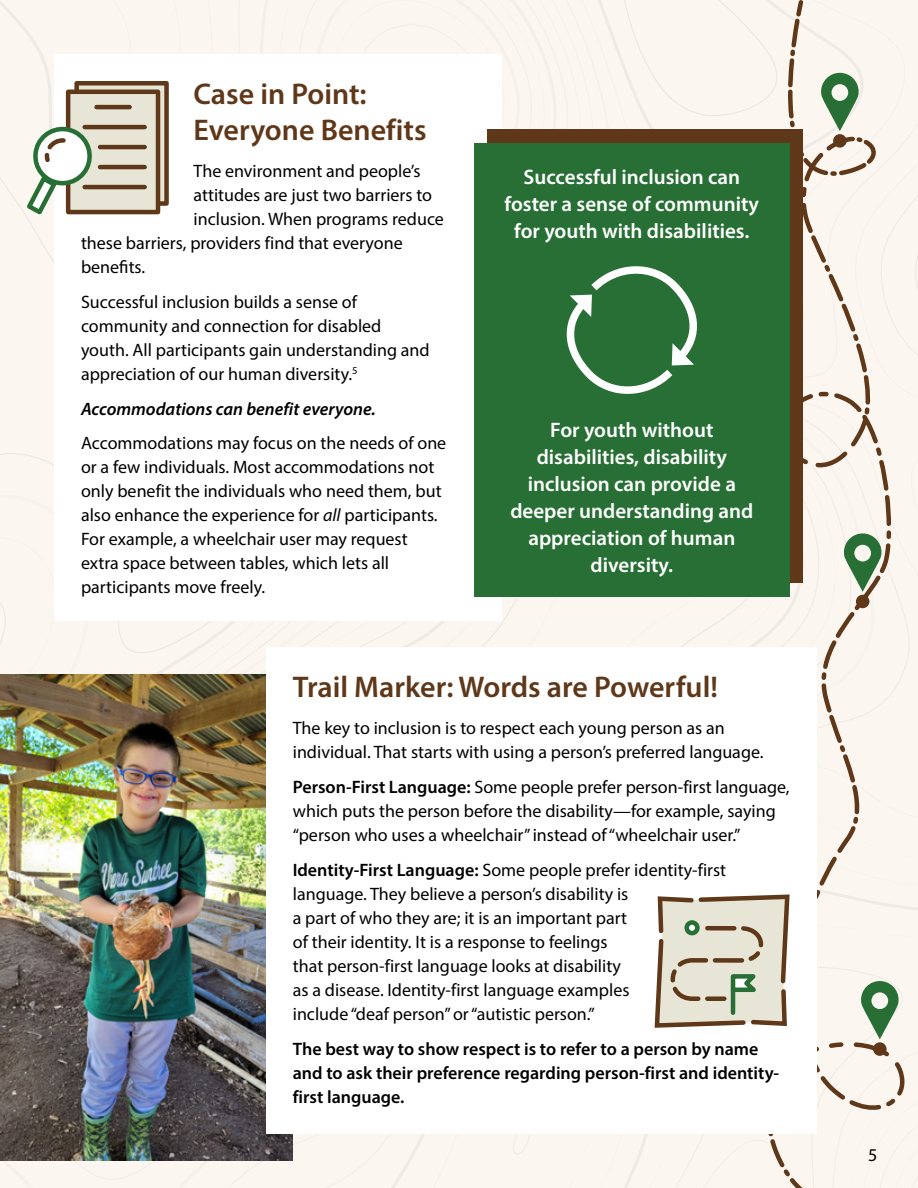
<style>
.page{position:relative;width:918px;height:1188px;background:#fff}
.page>*{position:absolute;margin:0;border:0;box-sizing:border-box;transform-origin:0 0}
.Case_Marker__h2{font:600 30px/36px "Myriad Pro";color:#5f3719}
.Callout_box_white{font:600 21px/27px "Myriad Pro";color:#fff;text-align:center}
.t1{font:18px/24px "Myriad Pro";color:#000}
.t2{font:600 18px/24px "Myriad Pro";color:#000}
.t3{font:italic 600 18px "Myriad Pro";color:#000}
.s1{font-style:italic}
.s2{font-weight:600}
</style>
<div class="page">
<svg style="left:512px;top:1134px;width:20px;height:21px"></svg>
<div style="left:0;top:0;width:92px;height:674px;background:#fbf6f0"></div>
<div style="left:0;top:1134px;width:373px;height:54px;background:#fbf6f0"></div>
<div style="left:577px;top:851px;width:341px;height:337px;background:#fbf6f0"></div>
<svg style="left:193px;top:596px;width:365px;height:78px;fill:#fbf6f0"></svg>
<div style="left:141px;top:0;width:417px;height:130px;background:#fbf6f0"></div>
<div style="left:817px;top:686px;width:89px;height:167px;background:#fbf6f0"></div>
<div style="left:54px;top:54px;width:447px;height:566px;background:#fff"></div>
<svg style="left:74px;top:81px;width:95px;height:125px;background:#9a836c"></svg>
<div style="left:66px;top:90px;width:94px;height:124px;background:#e7e5d6;border:4px solid #5f3719"></div>
<hr style="left:97px;top:105px;width:33px;height:4px;background:#5f3719">
<hr style="left:85px;top:125px;width:60px;height:4px;background:#5f3719">
<hr style="left:100px;top:145px;width:45px;height:4px;background:#5f3719">
<hr style="left:100px;top:165px;width:45px;height:4px;background:#5f3719">
<hr style="left:85px;top:185px;width:60px;height:4px;background:#5f3719">
<svg style="left:25px;top:119px;width:75px;height:101px"></svg>
<div style="left:474px;top:143px;width:316px;height:453px;background:#276f34"></div>
<svg style="left:558px;top:0;width:360px;height:686px"></svg>
<img style="left:0;top:674px;width:293px;height:487px">
<div style="left:266px;top:647px;width:551px;height:487px;background:#fff"></div>
<svg style="left:652px;top:853px;width:266px;height:335px"></svg>
<h2 class="Case_Marker__h2" style="left:194px;top:75px;width:235px">Case in Point:<br>Everyone Benefits</h2>
<p class="t1" style="left:194px;top:159px;width:228px">The environment and people’s</p>
<p class="t1" style="left:194px;top:183px;width:240px">attitudes are just two barriers to</p>
<p class="t1" style="left:194px;top:207px;width:252px">inclusion. When programs reduce</p>
<p class="t1" style="left:81px;top:231px;width:323px">these barriers, providers find that everyone</p>
<p class="t1" style="left:81px;top:255px;width:66px">benefits.</p>
<p class="t1" style="left:81px;top:289px;width:350px">Successful inclusion builds a sense of community and connection for disabled youth. All participants gain understanding and appreciation of our human diversity.<sup>5</sup></p>
<p class="t3" style="left:81px;top:397px;width:296px">Accommodations can benefit everyone.</p>
<p class="t1" style="left:81px;top:431px;width:367px">Accommodations may focus on the needs of one or a few individuals. Most accommodations not only benefit the individuals who need them, but also enhance the experience for <span class="s1">all</span> participants.<br>For example, a wheelchair user may request extra space between tables, which lets all participants move freely.</p>
<p class="Callout_box_white" style="left:505px;top:163px;width:256px">Successful inclusion can foster a sense of community for youth with disabilities.</p>
<p class="Callout_box_white" style="left:510px;top:416px;width:244px">For youth without disabilities, disability inclusion can provide a deeper understanding and appreciation of human diversity.</p>
<h2 class="Case_Marker__h2" style="left:293px;top:668px;width:427px">Trail Marker: Words are Powerful!</h2>
<p class="t1" style="left:293px;top:716px;width:472px">The key to inclusion is to respect each young person as an individual. That starts with using a person’s preferred language.</p>
<p class="t1" style="left:293px;top:775px;width:498px"><span class="s2">Person-First Language:</span> Some people prefer person-first language, which puts the person before the disability—for example, saying “person who uses a wheelchair” instead of “wheelchair user.”</p>
<p class="t1" style="left:293px;top:858px;width:435px"><span class="s2">Identity-First Language:</span> Some people prefer identity-first language. They believe a person’s disability is<br>a part of who they are; it is an important part<br>of their identity. It is a response to feelings<br>that person-first language looks at disability<br>as a disease. Identity-first language examples<br>include “deaf person” or “autistic person.”</p>
<p class="t2" style="left:293px;top:1036px;width:488px">The best way to show respect is to refer to a person by name and to ask their preference regarding person-first and identity&shy;first language.</p>
<p class="t1" style="left:868px;top:1143px;width:11px">5</p>
</div>
